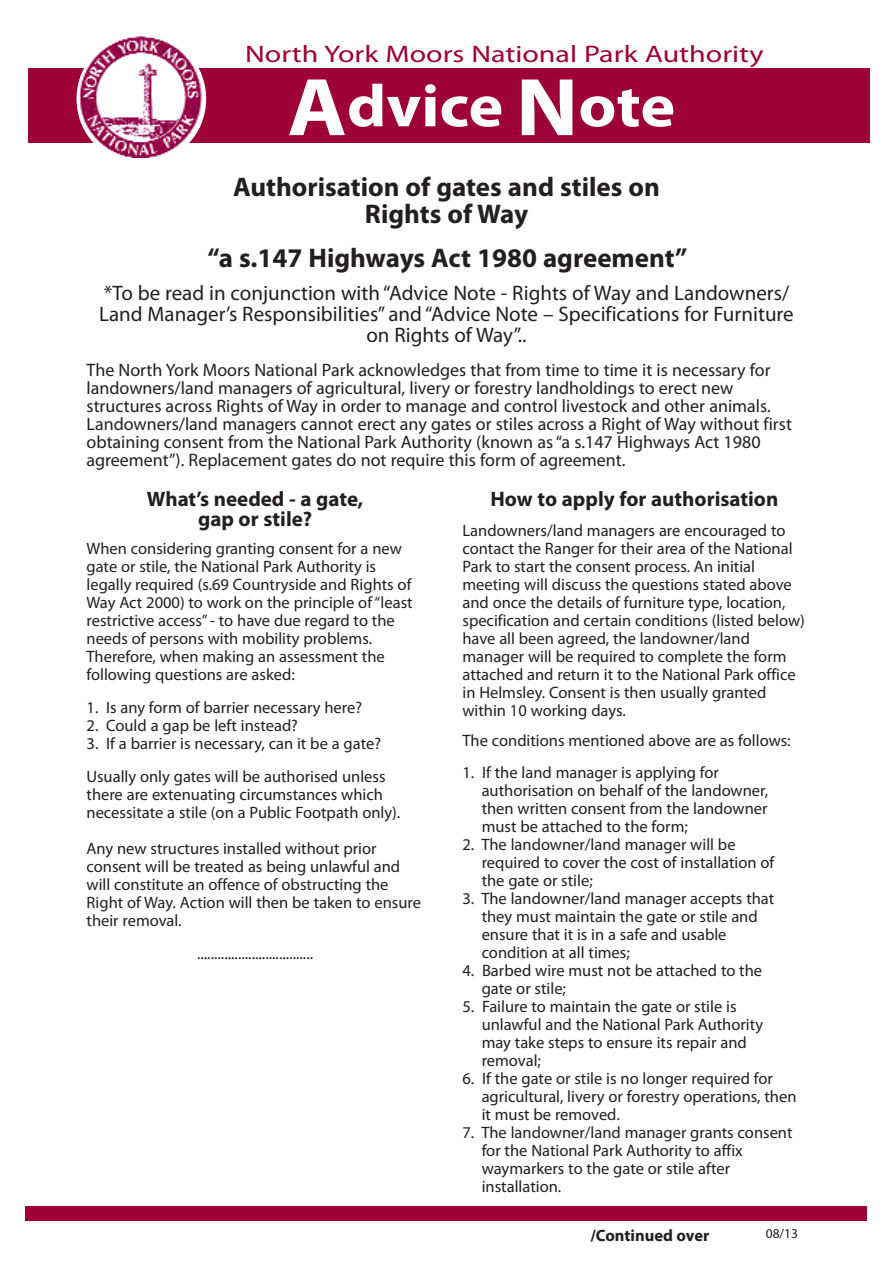
<style>
.page{position:relative;width:893px;height:1263px;background:#fff}
.page>*{position:absolute;margin:0;border:0;box-sizing:border-box;transform-origin:0 0}
.t1{font:700 60px "Myriad Pro";color:#fff;scale:1.1 1}
.t2{font:700 27px "Myriad Pro";color:#231f20}
.t3{font:24px "Myriad Pro";color:#9d0138;scale:1.25 1}
.t4{font:21px/21px "Myriad Pro";color:#231f20;text-align:center}
.t5{font:700 21px "Myriad Pro";color:#231f20}
.t6{font:18px/18px "Myriad Pro";color:#231f20}
.t7{font:16.5px/18px "Myriad Pro";color:#231f20}
.t8{font:700 16.5px "Myriad Pro";color:#231f20}
.t9{font:13.5px "Myriad Pro";color:#231f20}
.s1{font-size:82.5px}
</style>
<div class="page">
<div style="left:26px;top:1205px;width:841px;height:15px;background:#9d0138"></div>
<div style="left:28px;top:68px;width:842px;height:75px;background:#9d0138"></div>
<div style="left:77px;top:34px;width:129px;height:130px;background:#fff;border-radius:50%"></div>
<img style="left:80px;top:36px;width:122px;height:122px">
<p class="t3" style="left:245px;top:39px;width:416px">North York Moors National Park Authority</p>
<p class="t1" style="left:287px;top:67px;width:354px"><span class="s1">A</span>dvice <span class="s1">N</span>ote</p>
<p class="t2" style="left:233px;top:169px;width:428px">Authorisation of gates and stiles on</p>
<p class="t2" style="left:365px;top:196px;width:165px">Rights of Way</p>
<p class="t2" style="left:208px;top:240px;width:481px">“a s.147 Highways Act 1980 agreement”</p>
<p class="t4" style="left:99px;top:282px;width:696px">*To be read in conjunction with “Advice Note - Rights of Way and Landowners/<br>Land Manager’s Responsibilities” and “Advice Note – Specifications for Furniture on Rights of Way”..</p>
<p class="t6" style="left:87px;top:361px;width:707px">The North York Moors National Park acknowledges that from time to time it is necessary for landowners/land managers of agricultural, livery or forestry landholdings to erect new structures across Rights of Way in order to manage and control livestock and other animals.<br>Landowners/land managers cannot erect any gates or stiles across a Right of Way without first obtaining consent from the National Park Authority (known as “a s.147 Highways Act 1980 agreement”). Replacement gates do not require this form of agreement.</p>
<p class="t5" style="left:147px;top:485px;width:218px">What’s needed - a gate,</p>
<p class="t5" style="left:198px;top:505px;width:116px">gap or stile?</p>
<p class="t7" style="left:87px;top:539px;width:328px">When considering granting consent for a new gate or stile, the National Park Authority is legally required (s.69 Countryside and Rights of Way Act 2000) to work on the principle of “least restrictive access” - to have due regard to the needs of persons with mobility problems.<br>Therefore, when making an assessment the following questions are asked:</p>
<p class="t7" style="left:87px;top:698px;width:277px">1. Is any form of barrier necessary here?</p>
<p class="t7" style="left:87px;top:716px;width:213px">2. Could a gap be left instead?</p>
<p class="t7" style="left:87px;top:734px;width:296px">3. If a barrier is necessary, can it be a gate?</p>
<p class="t7" style="left:87px;top:767px;width:315px">Usually only gates will be authorised unless there are extenuating circumstances which necessitate a stile (on a Public Footpath only).</p>
<p class="t7" style="left:87px;top:839px;width:336px">Any new structures installed without prior consent will be treated as being unlawful and will constitute an offence of obstructing the Right of Way. Action will then be taken to ensure their removal.</p>
<p class="t7" style="left:197px;top:944px;width:118px">..................................</p>
<p class="t5" style="left:491px;top:485px;width:289px">How to apply for authorisation</p>
<p class="t7" style="left:462px;top:521px;width:344px">Landowners/land managers are encouraged to contact the Ranger for their area of the National Park to start the consent process. An initial meeting will discuss the questions stated above and once the details of furniture type, location, specification and certain conditions (listed below) have all been agreed, the landowner/land manager will be required to complete the form attached and return it to the National Park office in Helmsley. Consent is then usually granted within 10 working days.</p>
<p class="t7" style="left:462px;top:731px;width:330px">The conditions mentioned above are as follows:</p>
<p class="t7" style="left:462px;top:763px;width:258px">1. If the land manager is applying for</p>
<p class="t7" style="left:482px;top:781px;width:288px">authorisation on behalf of the landowner,</p>
<p class="t7" style="left:482px;top:799px;width:287px">then written consent from the landowner</p>
<p class="t7" style="left:482px;top:817px;width:208px">must be attached to the form;</p>
<p class="t7" style="left:462px;top:835px;width:275px">2. The landowner/land manager will be</p>
<p class="t7" style="left:482px;top:853px;width:294px">required to cover the cost of installation of</p>
<p class="t7" style="left:482px;top:871px;width:113px">the gate or stile;</p>
<p class="t7" style="left:462px;top:889px;width:313px">3. The landowner/land manager accepts that</p>
<p class="t7" style="left:482px;top:907px;width:278px">they must maintain the gate or stile and</p>
<p class="t7" style="left:482px;top:925px;width:246px">ensure that it is in a safe and usable</p>
<p class="t7" style="left:482px;top:943px;width:150px">condition at all times;</p>
<p class="t7" style="left:462px;top:961px;width:301px">4. Barbed wire must not be attached to the</p>
<p class="t7" style="left:482px;top:979px;width:86px">gate or stile;</p>
<p class="t7" style="left:462px;top:997px;width:276px">5. Failure to maintain the gate or stile is</p>
<p class="t7" style="left:482px;top:1015px;width:283px">unlawful and the National Park Authority</p>
<p class="t7" style="left:482px;top:1033px;width:267px">may take steps to ensure its repair and</p>
<p class="t7" style="left:482px;top:1051px;width:61px">removal;</p>
<p class="t7" style="left:462px;top:1069px;width:312px">6. If the gate or stile is no longer required for</p>
<p class="t7" style="left:482px;top:1087px;width:316px">agricultural, livery or forestry operations, then</p>
<p class="t7" style="left:482px;top:1105px;width:140px">it must be removed.</p>
<p class="t7" style="left:462px;top:1123px;width:332px">7. The landowner/land manager grants consent</p>
<p class="t7" style="left:482px;top:1141px;width:263px">for the National Park Authority to affix</p>
<p class="t7" style="left:482px;top:1159px;width:250px">waymarkers to the gate or stile after</p>
<p class="t7" style="left:482px;top:1177px;width:81px">installation.</p>
<p class="t8" style="left:590px;top:1224px;width:120px">/Continued over</p>
<p class="t9" style="left:766px;top:1225px;width:34px">08/13</p>
</div>
